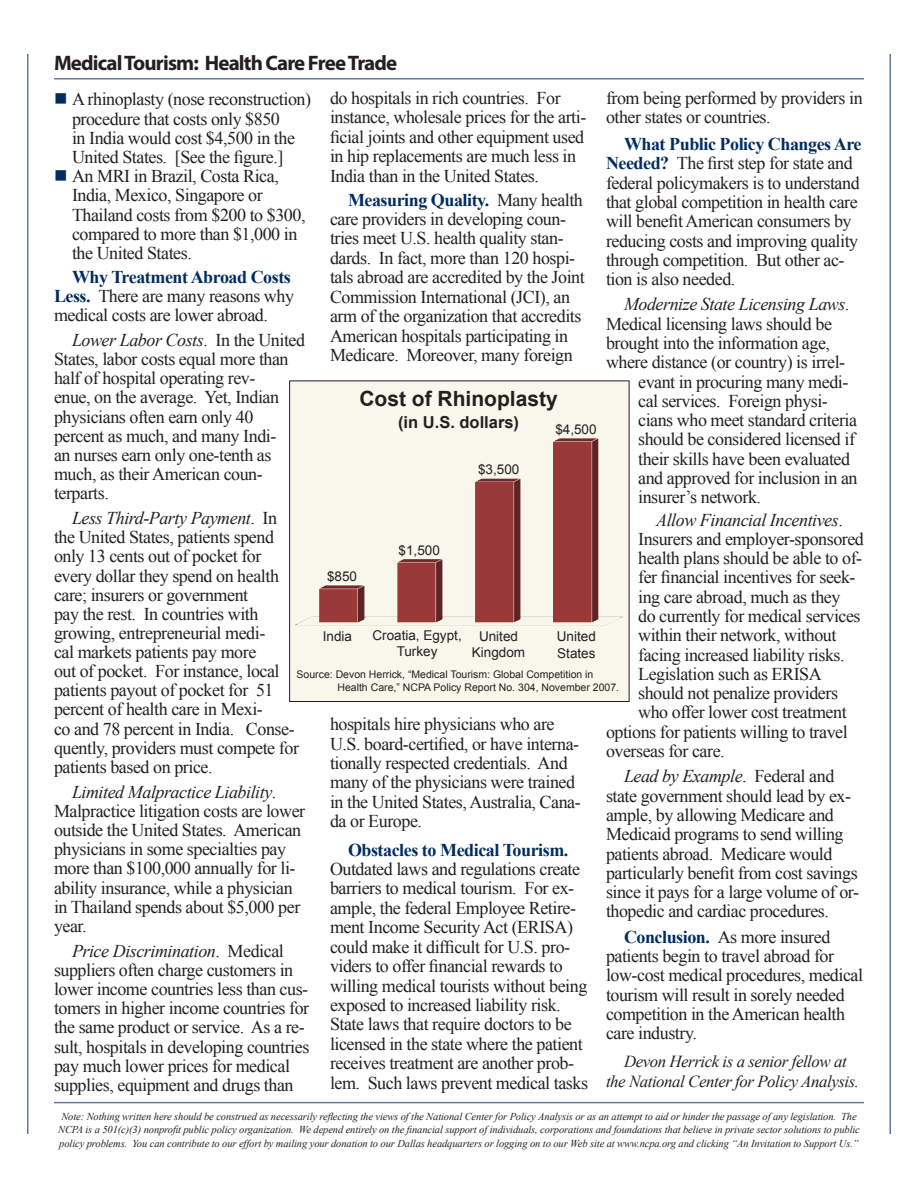
<style>
.page{position:relative;width:918px;height:1188px;background:#fff}
.page>*{position:absolute;margin:0;border:0;box-sizing:border-box;transform-origin:0 0}
.Spread_headline{font:700 21px "Myriad Pro";letter-spacing:-.04em;color:#231f20}
.t1{font:700 21px "Arial";color:#231f20}
.body_copy_general{font:18px/19.2px "Times New Roman";letter-spacing:-.025em;color:#231f20}
.body_copy_subheads{font:18px/19.4px "Times New Roman";letter-spacing:-.025em;color:#231f20}
.body_copy_bullets{font:18px/19.2px "Times New Roman";letter-spacing:-.025em;color:#231f20}
.body_copy_general-2{font:italic 18px "Times New Roman";letter-spacing:-.025em;color:#231f20}
.body_copy_general-3{font:italic 16.8px/19.4px "Times New Roman";letter-spacing:-.025em;color:#231f20;text-align:center}
.t2{font:700 16.5px "Arial";color:#231f20}
.t3{font:13.5px/16.2px "Arial";color:#231f20;text-align:center}
.Small_Print{font:italic 10.5px/13.5px "Times New Roman";letter-spacing:-.01em;color:#231f20;text-align:center}
.t4{font:10.5px "Arial";color:#231f20}
.s1{font-weight:700;color:#002c62}
.s2{font-style:normal}
.s3{font-style:italic}
.s4{color:#002c62}
</style>
<div class="page">
<hr style="left:27px;top:54px;width:1px;height:1080px;background:#6578a2">
<hr style="left:890px;top:54px;width:1px;height:1080px;background:#6578a2">
<hr style="left:54px;top:1102px;width:810px;height:1px;background:#6578a2">
<hr style="left:54px;top:78px;width:810px;height:2px;background:#6578a2">
<div style="left:290px;top:381px;width:339px;height:321px;background:#f9f7eb"></div>
<div style="left:289px;top:380px;width:341px;height:322px;border:1px solid #231f20"></div>
<img style="left:295px;top:438px;width:328px;height:187px">
<p class="Spread_headline" style="left:54px;top:49px;width:345px">Medical Tourism: Health Care Free Trade</p>
<p class="body_copy_general" style="left:330px;top:88px;width:258px">do hospitals in rich countries. For instance, wholesale prices for the arti&shy;ficial joints and other equipment used in hip replacements are much less in India than in the United States.</p>
<p class="body_copy_subheads" style="left:330px;top:190px;width:256px;text-indent:18px"><span class="s1">Measuring Quality.</span> Many health care providers in developing coun&shy;tries meet U.S. health quality stan&shy;dards. In fact, more than 120 hospi&shy;tals abroad are accredited by the Joint Commission International (JCI), an arm of the organization that accredits American hospitals participating in Medicare. Moreover, many foreign</p>
<p class="body_copy_subheads" style="left:606px;top:88px;width:258px">from being performed by providers in other states or countries.</p>
<p class="body_copy_subheads" style="left:606px;top:134px;width:257px;text-indent:18px"><span class="s1">What Public Policy Changes Are Needed?</span> The first step for state and federal policymakers is to understand that global competition in health care will benefit American consumers by reducing costs and improving quality through competition. But other ac&shy;tion is also needed.</p>
<p class="body_copy_general-2" style="left:624px;top:292px;width:227px">Modernize State Licensing Laws<span class="s2">.</span></p>
<p class="body_copy_general" style="left:606px;top:314px;width:228px">Medical licensing laws should be</p>
<p class="body_copy_general" style="left:606px;top:333px;width:226px">brought into the information age,</p>
<p class="body_copy_general" style="left:606px;top:352px;width:241px">where distance (or country) is irrel-</p>
<p class="body_copy_general" style="left:638px;top:372px;width:212px">evant in procuring many medi-</p>
<p class="body_copy_general" style="left:638px;top:391px;width:191px">cal services. Foreign physi-</p>
<p class="body_copy_general" style="left:638px;top:410px;width:220px">cians who meet standard criteria</p>
<p class="body_copy_general" style="left:638px;top:430px;width:219px">should be considered licensed if</p>
<p class="body_copy_general" style="left:638px;top:449px;width:214px">their skills have been evaluated</p>
<p class="body_copy_general" style="left:638px;top:468px;width:221px">and approved for inclusion in an</p>
<p class="body_copy_general" style="left:638px;top:487px;width:124px">insurer’s network.</p>
<p class="body_copy_general-2" style="left:656px;top:507px;width:188px">Allow Financial Incentives<span class="s2">.</span></p>
<p class="body_copy_general" style="left:638px;top:529px;width:227px">Insurers and employer-sponsored</p>
<p class="body_copy_general" style="left:638px;top:548px;width:226px">health plans should be able to of-</p>
<p class="body_copy_general" style="left:638px;top:568px;width:219px">fer financial incentives for seek-</p>
<p class="body_copy_general" style="left:638px;top:587px;width:204px">ing care abroad, much as they</p>
<p class="body_copy_general" style="left:638px;top:606px;width:224px">do currently for medical services</p>
<p class="body_copy_general" style="left:638px;top:625px;width:200px">within their network, without</p>
<p class="body_copy_general" style="left:638px;top:645px;width:208px">facing increased liability risks.</p>
<p class="body_copy_general" style="left:638px;top:664px;width:185px">Legislation such as ERISA</p>
<p class="body_copy_general" style="left:638px;top:683px;width:201px">should not penalize providers</p>
<p class="body_copy_general" style="left:638px;top:703px;width:210px">who offer lower cost treatment</p>
<p class="body_copy_general" style="left:606px;top:722px;width:243px">options for patients willing to travel</p>
<p class="body_copy_general" style="left:606px;top:741px;width:120px">overseas for care.</p>
<p class="body_copy_general" style="left:606px;top:766px;width:255px;text-indent:18px"><span class="s3">Lead by Example</span>. Federal and state government should lead by ex&shy;ample, by allowing Medicare and Medicaid programs to send willing patients abroad. Medicare would particularly benefit from cost savings since it pays for a large volume of or&shy;thopedic and cardiac procedures.</p>
<p class="body_copy_subheads" style="left:606px;top:927px;width:259px;text-indent:18px"><span class="s1">Conclusion.</span> As more insured patients begin to travel abroad for low-cost medical procedures, medical tourism will result in sorely needed competition in the American health care industry.</p>
<p class="body_copy_general-3" style="left:606px;top:1052px;width:255px">Devon Herrick is a senior fellow at<br>the National Center for Policy Analysis.</p>
<p class="body_copy_bullets" style="left:72px;top:89px;width:241px;text-indent:-18px"><span class="s4">■</span> A rhinoplasty (nose reconstruction) procedure that costs only $850<br>in India would cost $4,500 in the United States. [See the figure.]</p>
<p class="body_copy_bullets" style="left:72px;top:166px;width:235px;text-indent:-18px"><span class="s4">■</span> An MRI in Brazil, Costa Rica,<br>India, Mexico, Singapore or<br>Thailand costs from $200 to $300, compared to more than $1,000 in the United States.</p>
<p class="body_copy_subheads" style="left:54px;top:267px;width:242px;text-indent:18px"><span class="s1">Why Treatment Abroad Costs<br>Less.</span> There are many reasons why medical costs are lower abroad.</p>
<p class="body_copy_general" style="left:54px;top:330px;width:253px;text-indent:18px"><span class="s3">Lower Labor Costs</span>. In the United<br>States, labor costs equal more than half of hospital operating rev-<br>enue, on the average. Yet, Indian physicians often earn only 40 percent as much, and many Indi-<br>an nurses earn only one-tenth as much, as their American coun&shy;terparts.</p>
<p class="body_copy_general" style="left:54px;top:508px;width:246px;text-indent:18px"><span class="s3">Less Third-Party Payment</span>. In the United States, patients spend only 13 cents out of pocket for every dollar they spend on health care; insurers or government<br>pay the rest. In countries with growing, entrepreneurial medi-<br>cal markets patients pay more<br>out of pocket. For instance, local patients payout of pocket for 51 percent of health care in Mexi-<br>co and 78 percent in India. Conse&shy;quently, providers must compete for patients based on price.</p>
<p class="body_copy_general" style="left:54px;top:782px;width:253px;text-indent:18px"><span class="s3">Limited Malpractice Liability</span>.<br>Malpractice litigation costs are lower outside the United States. American physicians in some specialties pay more than $100,000 annually for li&shy;ability insurance, while a physician in Thailand spends about $5,000 per year.</p>
<p class="body_copy_general" style="left:54px;top:941px;width:257px;text-indent:18px"><span class="s3">Price Discrimination</span>. Medical suppliers often charge customers in lower income countries less than cus&shy;tomers in higher income countries for the same product or service. As a re&shy;sult, hospitals in developing countries pay much lower prices for medical supplies, equipment and drugs than</p>
<p class="t1" style="left:359px;top:385px;width:200px">Cost of Rhinoplasty</p>
<p class="t2" style="left:398px;top:411px;width:123px">(in U.S. dollars)</p>
<p class="t3" style="left:555px;top:422px;width:43px">$4,500</p>
<p class="t3" style="left:478px;top:461px;width:43px">$3,500</p>
<p class="t3" style="left:399px;top:542px;width:43px">$1,500</p>
<p class="t3" style="left:327px;top:568px;width:32px">$850</p>
<p class="t3" style="left:323px;top:628px;width:31px">India</p>
<p class="t3" style="left:372px;top:627px;width:91px">Croatia, Egypt,<br>Turkey</p>
<p class="t3" style="left:479px;top:628px;width:41px">United</p>
<p class="t3" style="left:557px;top:629px;width:41px">United</p>
<p class="t3" style="left:557px;top:645px;width:40px">States</p>
<p class="t3" style="left:472px;top:644px;width:55px">Kingdom</p>
<p class="t4" style="left:297px;top:668px;width:298px">Source: Devon Herrick, “Medical Tourism: Global Competition in</p>
<p class="t4" style="left:337px;top:680px;width:283px">Health Care,” NCPA Policy Report No. 304, November 2007.</p>
<p class="body_copy_subheads" style="left:330px;top:714px;width:252px">hospitals hire physicians who are U.S. board-certified, or have interna&shy;tionally respected credentials. And many of the physicians were trained in the United States, Australia, Cana&shy;da or Europe.</p>
<p class="body_copy_subheads" style="left:330px;top:840px;width:260px;text-indent:18px"><span class="s1">Obstacles to Medical Tourism.<br></span>Outdated laws and regulations create barriers to medical tourism. For ex&shy;ample, the federal Employee Retire&shy;ment Income Security Act (ERISA) could make it difficult for U.S. pro&shy;viders to offer financial rewards to willing medical tourists without being exposed to increased liability risk.<br>State laws that require doctors to be licensed in the state where the patient receives treatment are another prob&shy;lem. Such laws prevent medical tasks</p>
<p class="Small_Print" style="left:58px;top:1109px;width:803px">Note: Nothing written here should be construed as necessarily reflecting the views of the National Center for Policy Analysis or as an attempt to aid or hinder the passage of any legislation. The<br>NCPA is a 501(c)(3) nonprofit public policy organization. We depend entirely on the financial support of individuals, corporations and foundations that believe in private sector solutions to public policy problems. You can contribute to our effort by mailing your donation to our Dallas headquarters or logging on to our Web site at www.ncpa.org and clicking “An Invitation to Support Us.”</p>
</div>
